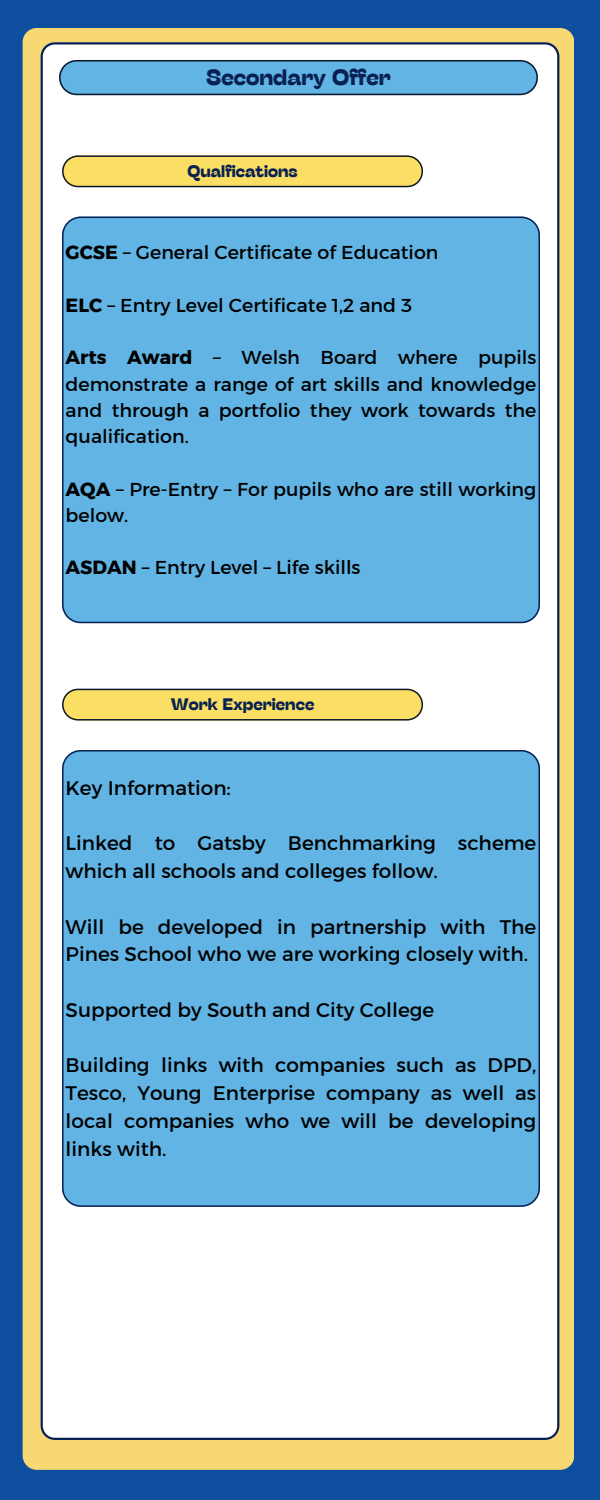
<style>
.page{position:relative;width:600px;height:1500px;background:#0d4f9e}
.page>*{position:absolute;margin:0;border:0;box-sizing:border-box;transform-origin:0 0}
.t1{font:700 22.1px "Stinger Fit";color:#092152}
.t2{font:20px/27.8px "Kief Montaser Regular";color:#000}
.t3{font:19px/26.2px "Kief Montaser Regular";color:#000;text-align:justify}
.t4{font:700 16.7px "Stinger Fit";color:#092152}
.s1{font-family:"Kief Montaser Bold"}
</style>
<div class="page">
<div style="left:23px;top:28px;width:551px;height:1442px;background:#f8d872"></div>
<div style="left:41px;top:42px;width:518px;height:1398px;background:#fff"></div>
<svg style="left:59px;top:60px;width:479px;height:35px;background:#5ca7d4"></svg>
<svg style="left:62px;top:155px;width:361px;height:32px;background:#e4cd62"></svg>
<div style="left:62px;top:217px;width:478px;height:406px;background:#61b4e4"></div>
<svg style="left:62px;top:689px;width:361px;height:32px;background:#e5ce62"></svg>
<div style="left:62px;top:750px;width:478px;height:457px;background:#61b4e4"></div>
<p class="t1" style="left:206px;top:65px;width:186px">Secondary Offer</p>
<p class="t4" style="left:187px;top:161px;width:112px">Qualfications</p>
<p class="t3" style="left:66px;top:240px;width:374px"><span class="s1">GCSE</span> – General Certificate of Education</p>
<p class="t3" style="left:66px;top:292px;width:348px"><span class="s1">ELC</span> – Entry Level Certificate 1,2 and 3</p>
<p class="t3" style="left:66px;top:345px;width:472px"><span class="s1">Arts Award</span> – Welsh Board where pupils demonstrate a range of art skills and knowledge and through a portfolio they work towards the qualification.</p>
<p class="t3" style="left:66px;top:476px;width:472px"><span class="s1">AQA</span> – Pre-Entry – For pupils who are still working below.</p>
<p class="t3" style="left:66px;top:555px;width:296px"><span class="s1">ASDAN</span> – Entry Level – Life skills</p>
<p class="t4" style="left:171px;top:694px;width:145px">Work Experience</p>
<p class="t2" style="left:66px;top:774px;width:167px">Key Information:</p>
<p class="t2" style="left:66px;top:830px;width:472px">Linked to Gatsby Benchmarking scheme which all schools and colleges follow.</p>
<p class="t2" style="left:66px;top:913px;width:472px">Will be developed in partnership with The<br>Pines School who we are working closely with.</p>
<p class="t2" style="left:66px;top:996px;width:370px">Supported by South and City College</p>
<p class="t2" style="left:66px;top:1052px;width:472px;text-align:justify">Building links with companies such as DPD, Tesco, Young Enterprise company as well as local companies who we will be developing links with.</p>
</div>
